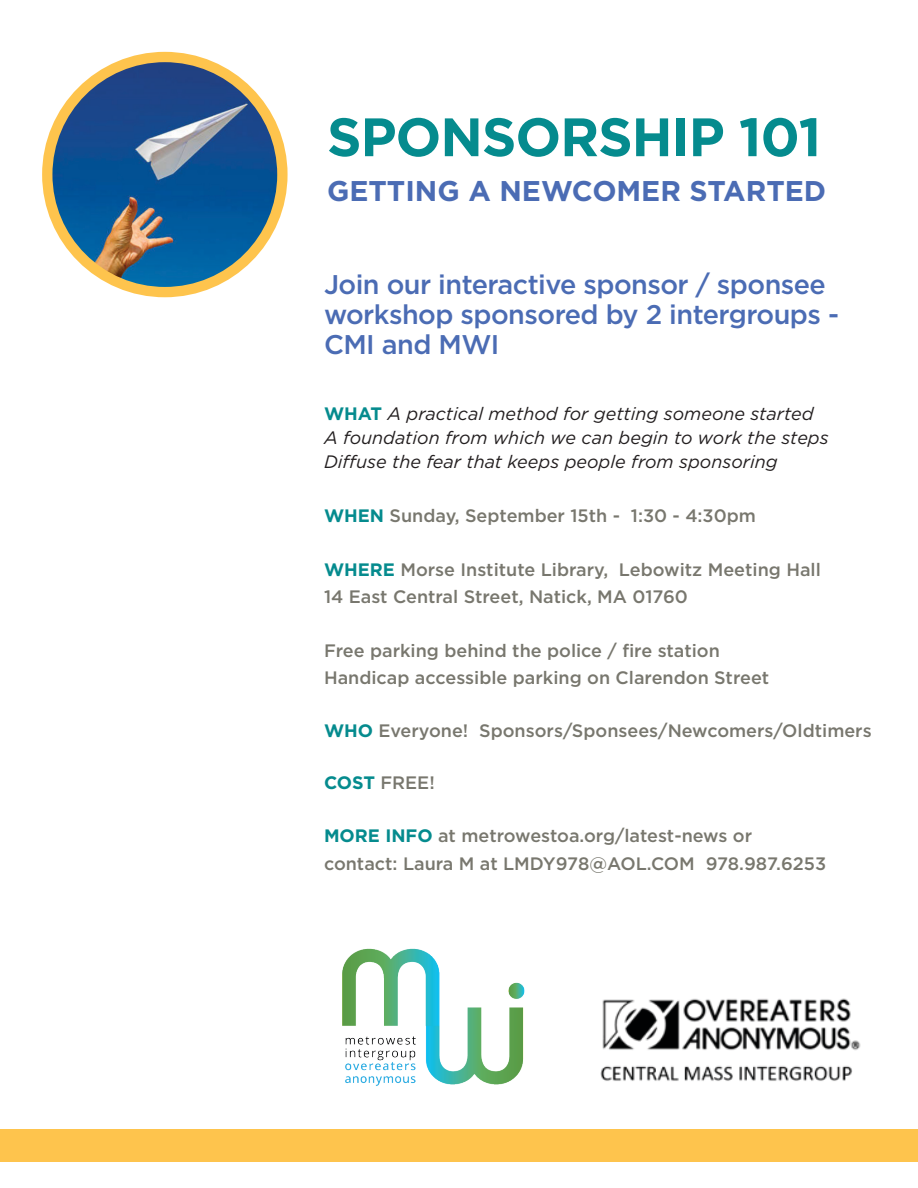
<style>
.page{position:relative;width:918px;height:1188px;background:#fff}
.page>*{position:absolute;margin:0;border:0;box-sizing:border-box;transform-origin:0 0}
.t1{font:700 54px "Gotham";letter-spacing:-.02em;color:#058b8e}
.t2{font:700 28.5px "Gotham";color:#4b6cb4}
.t3{font:500 27px/30px "Gotham";letter-spacing:-.02em;color:#4b6cb4}
.t4{font:500 18px/27px "Gotham";color:#78776e}
.t5{font:italic 18px "Gotham";color:#231f20}
.s1{font-weight:700;font-style:normal;color:#058b8e}
.s2{font-weight:700;color:#058b8e}
</style>
<div class="page">
<img style="left:342px;top:948px;width:183px;height:138px">
<img style="left:47px;top:57px;width:235px;height:235px;border-radius:118px">
<div style="left:42px;top:52px;width:246px;height:245px;border:10px solid #fec44d;border-radius:50%"></div>
<div style="left:0;top:1130px;width:918px;height:32px;background:#fec44d"></div>
<img style="left:600px;top:998px;width:261px;height:83px">
<p class="t1" style="left:327px;top:101px;width:496px">SPONSORSHIP 101</p>
<p class="t2" style="left:327px;top:172px;width:501px">GETTING A NEWCOMER STARTED</p>
<p class="t3" style="left:324px;top:269px;width:517px">Join our interactive sponsor / sponsee workshop sponsored by 2 intergroups -<br>CMI and MWI</p>
<p class="t5" style="left:324px;top:402px;width:491px"><span class="s1">WHAT</span> A practical method for getting someone started</p>
<p class="t5" style="left:324px;top:426px;width:506px">A foundation from which we can begin to work the steps</p>
<p class="t5" style="left:324px;top:450px;width:455px">Diffuse the fear that keeps people from sponsoring</p>
<p class="t4" style="left:324px;top:502px;width:433px"><span class="s2">WHEN</span> Sunday, September 15th - 1:30 - 4:30pm</p>
<p class="t4" style="left:324px;top:556px;width:498px"><span class="s2">WHERE</span> Morse Institute Library, Lebowitz Meeting Hall<br>14 East Central Street, Natick, MA 01760</p>
<p class="t4" style="left:324px;top:637px;width:447px">Free parking behind the police / fire station<br>Handicap accessible parking on Clarendon Street</p>
<p class="t4" style="left:324px;top:716px;width:549px"><span class="s2">WHO</span> Everyone! Sponsors/Sponsees/Newcomers/Oldtimers</p>
<p class="t4" style="left:324px;top:769px;width:112px"><span class="s2">COST</span> FREE!</p>
<p class="t4" style="left:324px;top:821px;width:430px"><span class="s2">MORE INFO</span> at metrowestoa.org/latest-news or</p>
<p class="t4" style="left:324px;top:850px;width:504px">contact: Laura M at LMDY978@AOL.COM 978.987.6253</p>
</div>
